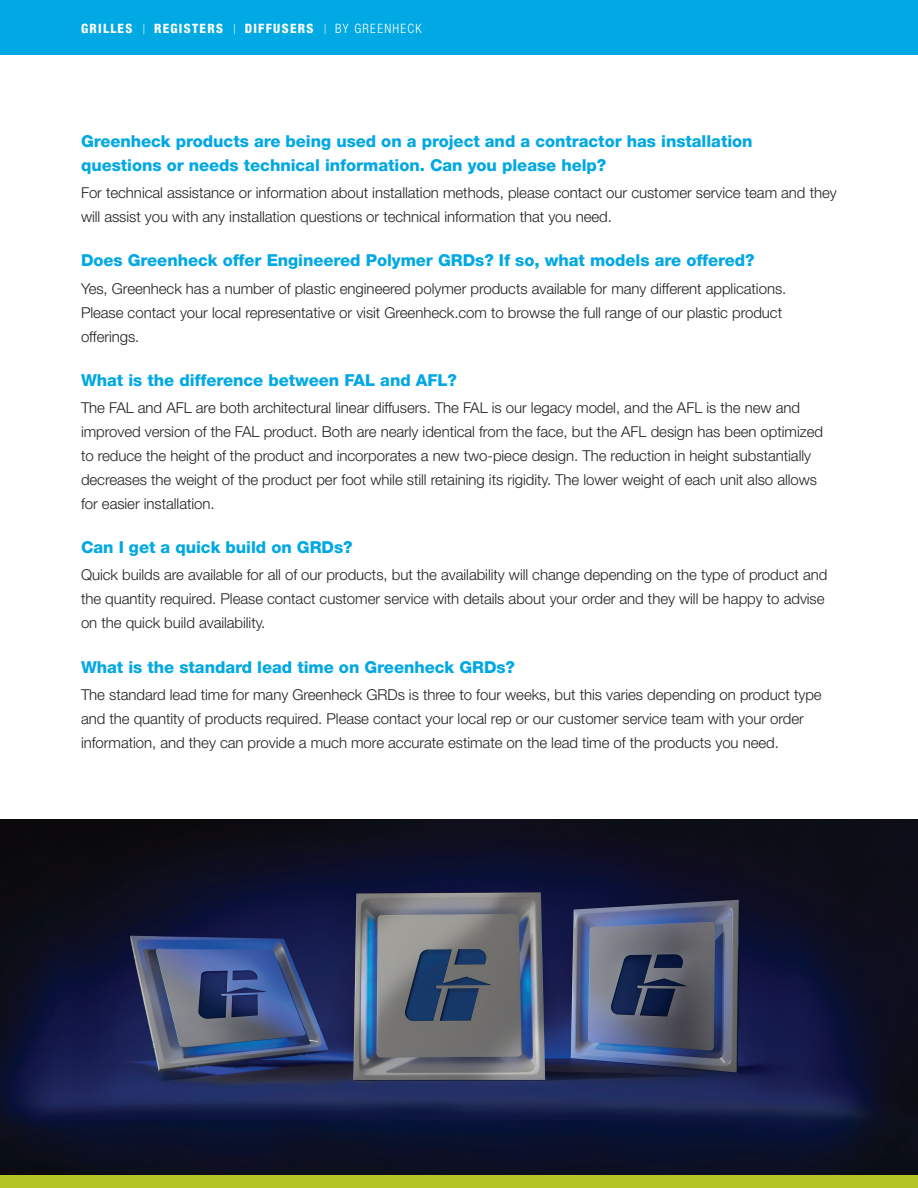
<style>
.page{position:relative;width:918px;height:1188px;background:#fff}
.page>*{position:absolute;margin:0;border:0;box-sizing:border-box;transform-origin:0 0}
.t1{font:800 16.5px/24px "Helvetica Neue LT Std";letter-spacing:-.005em;color:#00a8e4}
.t2{font:300 15px/24px "Helvetica Neue LT Std";letter-spacing:-.005em;color:#231f20}
.t3{font:800 condensed 12.9px "Helvetica Neue LT Std";letter-spacing:.1em;color:#fff}
.s1{font-weight:300;font-stretch:normal;font-size:10.35px}
.s2{font-weight:300}
</style>
<div class="page">
<div style="left:0;top:0;width:918px;height:54px;background:#00a8e4"></div>
<div style="left:0;top:1174px;width:918px;height:14px;background:#b5c527"></div>
<img style="left:0;top:820px;width:918px;height:354px">
<p class="t3" style="left:81px;top:21px;width:342px">GRILLES <span class="s1">|</span> REGISTERS <span class="s1">|</span> DIFFUSERS <span class="s1">|</span> <span class="s2">BY GREENHECK</span></p>
<p class="t1" style="left:81px;top:129px;width:673px">Greenheck products are being used on a project and a contractor has installation questions or needs technical information. Can you please help?</p>
<p class="t2" style="left:81px;top:180px;width:757px">For technical assistance or information about installation methods, please contact our customer service team and they will assist you with any installation questions or technical information that you need.</p>
<p class="t1" style="left:81px;top:248px;width:675px">Does Greenheck offer Engineered Polymer GRDs? If so, what models are offered?</p>
<p class="t2" style="left:81px;top:276px;width:707px">Yes, Greenheck has a number of plastic engineered polymer products available for many different applications.<br>Please contact your local representative or visit Greenheck.com to browse the full range of our plastic product offerings.</p>
<p class="t1" style="left:81px;top:368px;width:377px">What is the difference between FAL and AFL?</p>
<p class="t2" style="left:81px;top:395px;width:744px">The FAL and AFL are both architectural linear diffusers. The FAL is our legacy model, and the AFL is the new and improved version of the FAL product. Both are nearly identical from the face, but the AFL design has been optimized to reduce the height of the product and incorporates a new two-piece design. The reduction in height substantially decreases the weight of the product per foot while still retaining its rigidity. The lower weight of each unit also allows for easier installation.</p>
<p class="t1" style="left:81px;top:535px;width:273px">Can I get a quick build on GRDs?</p>
<p class="t2" style="left:81px;top:563px;width:748px">Quick builds are available for all of our products, but the availability will change depending on the type of product and the quantity required. Please contact customer service with details about your order and they will be happy to advise on the quick build availability.</p>
<p class="t1" style="left:81px;top:655px;width:436px">What is the standard lead time on Greenheck GRDs?</p>
<p class="t2" style="left:81px;top:682px;width:742px">The standard lead time for many Greenheck GRDs is three to four weeks, but this varies depending on product type and the quantity of products required. Please contact your local rep or our customer service team with your order information, and they can provide a much more accurate estimate on the lead time of the products you need.</p>
</div>
